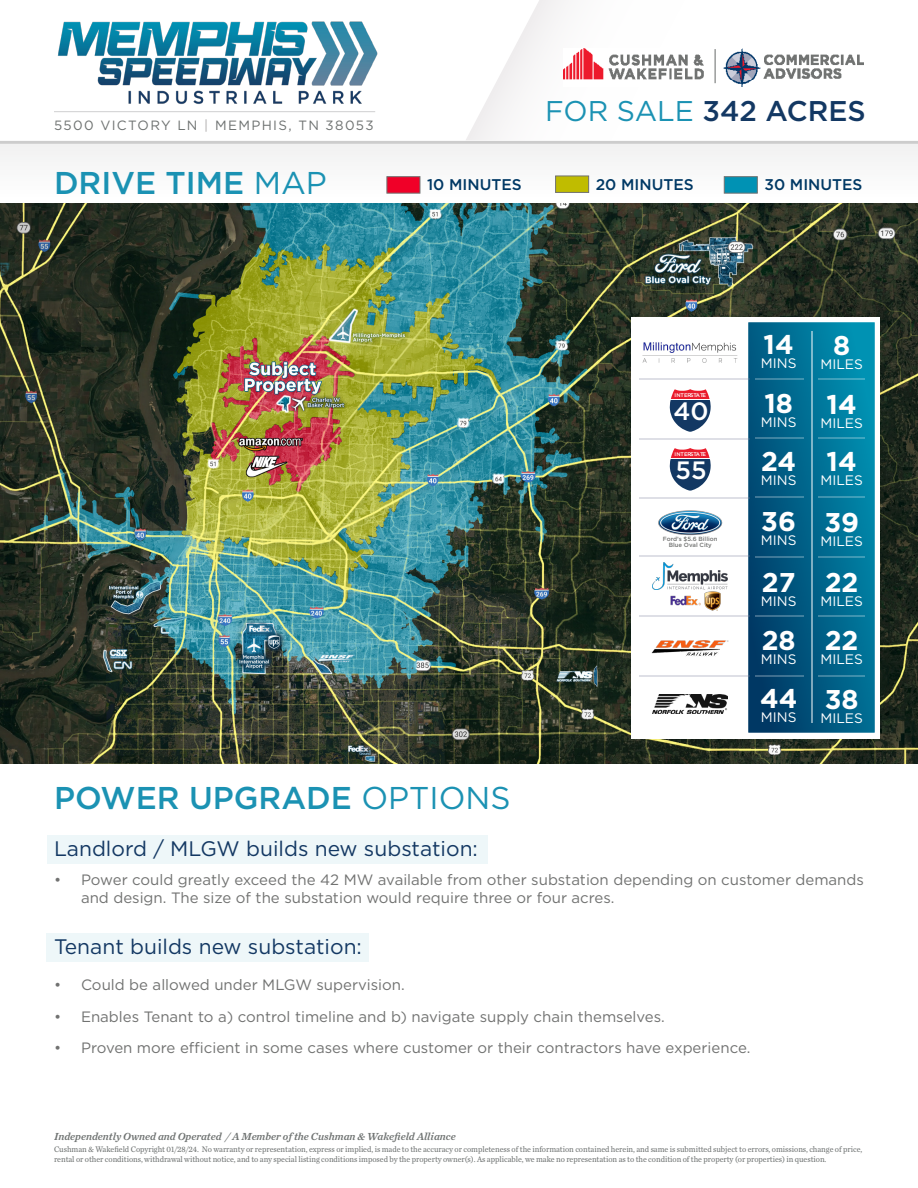
<style>
.page{position:relative;width:918px;height:1188px;background:#fff}
.page>*{position:absolute;margin:0;border:0;box-sizing:border-box;transform-origin:0 0}
.Subheading_-_gray{font:500 31.5px "Gotham";color:#1b92b3}
.t1{font:500 28.5px "Gotham";color:#133863}
.Subheading_-_gray-2{font:700 27.15px "Gotham";color:#fff}
.t2{font:500 25.05px "Gotham";color:#fff}
.Subheading_-_gray-3{font:21px "Gotham";color:#133863}
.Subheading_-_gray-4{font:500 15.45px "Gotham";color:#003864}
.t3{font:15px/18px "Gotham";color:#717271}
.Subheading_-_gray-5{font:13.8px "Gotham";color:#fff}
.t4{font:13.35px "Gotham";letter-spacing:.1em;color:#6e7271}
.t5{font:italic 10.65px "Chronicle Text G2 Semi";color:#6e7271}
.t6{font:8.4px/10.1px "Chronicle Text G2";letter-spacing:-.005em;color:#6e7271;scale:.95 1}
.Body_Text{font:500 6px "Gotham";color:#717271}
.t7{font:500 5.25px "Gotham";color:#fff}
.s1{color:#adabab}
.s2{font-weight:400;color:#1b92b3}
.s3{font-weight:400}
</style>
<div class="page">
<div style="left:0;top:144px;width:918px;height:54px;background:#f7f7f7"></div>
<svg style="left:0;top:0;width:918px;height:144px"></svg>
<img style="left:564px;top:49px;width:300px;height:38px">
<img style="left:54px;top:17px;width:355px;height:88px">
<hr style="left:54px;top:111px;width:321px;height:1px;background:#a9a8aa">
<div style="left:48px;top:835px;width:440px;height:28px;background:#eef7f9"></div>
<div style="left:46px;top:933px;width:323px;height:28px;background:#eef7f9"></div>
<img style="left:0;top:203px;width:918px;height:561px">
<div style="left:632px;top:317px;width:248px;height:421px;background:#fff"></div>
<img style="left:651px;top:640px;width:78px;height:16px">
<img style="left:653px;top:694px;width:75px;height:20px">
<svg style="left:667px;top:379px;width:47px;height:112px"></svg>
<hr style="left:670px;top:458px;width:40px;height:1px;background:#fff">
<img style="left:653px;top:563px;width:75px;height:27px">
<img style="left:671px;top:596px;width:30px;height:9px">
<img style="left:705px;top:592px;width:16px;height:18px">
<img style="left:658px;top:510px;width:65px;height:26px">
<img style="left:642px;top:342px;width:96px;height:21px">
<svg style="left:746px;top:322px;width:129px;height:411px"></svg>
<hr style="left:755px;top:378px;width:49px;height:1px;background:#fff">
<hr style="left:755px;top:438px;width:49px;height:1px;background:#fff">
<hr style="left:755px;top:497px;width:49px;height:1px;background:#fff">
<hr style="left:755px;top:556px;width:49px;height:1px;background:#fff">
<hr style="left:755px;top:615px;width:49px;height:2px;background:#fff">
<hr style="left:755px;top:675px;width:49px;height:1px;background:#fff">
<hr style="left:818px;top:378px;width:46px;height:1px;background:#fff">
<hr style="left:818px;top:438px;width:46px;height:1px;background:#fff">
<hr style="left:818px;top:497px;width:46px;height:1px;background:#fff">
<hr style="left:818px;top:556px;width:46px;height:1px;background:#fff">
<hr style="left:818px;top:615px;width:46px;height:2px;background:#fff">
<hr style="left:818px;top:675px;width:46px;height:1px;background:#fff">
<hr style="left:811px;top:331px;width:1px;height:391px;background:#fff">
<hr style="left:639px;top:378px;width:110px;height:1px;background:#7a7e9b">
<hr style="left:639px;top:438px;width:110px;height:1px;background:#7a7e9b">
<hr style="left:639px;top:497px;width:110px;height:1px;background:#7a7e9b">
<hr style="left:639px;top:556px;width:110px;height:1px;background:#7a7e9b">
<hr style="left:639px;top:616px;width:110px;height:1px;background:#7a7e9b">
<hr style="left:639px;top:675px;width:110px;height:1px;background:#7a7e9b">
<div style="left:387px;top:176px;width:33px;height:18px;background:#f00028;border:1px solid #717271"></div>
<div style="left:555px;top:176px;width:34px;height:17px;background:#c0bc00;border:1px solid #717271"></div>
<div style="left:724px;top:176px;width:34px;height:18px;background:#0092b4;border:1px solid #717271"></div>
<h3 class="t4" style="left:54px;top:117px;width:321px">5500 VICTORY LN <span class="s1">|</span> MEMPHIS, TN 38053</h3>
<h2 class="t1" style="left:545px;top:92px;width:322px"><span class="s2">FOR SALE</span> 342 ACRES</h2>
<p class="Subheading_-_gray" style="left:54px;top:163px;width:275px">DRIVE TIME <span class="s3">MAP</span></p>
<p class="Subheading_-_gray-4" style="left:427px;top:174px;width:96px">10 MINUTES</p>
<p class="Subheading_-_gray-4" style="left:596px;top:175px;width:99px">20 MINUTES</p>
<p class="Subheading_-_gray-4" style="left:765px;top:175px;width:99px">30 MINUTES</p>
<p class="Subheading_-_gray" style="left:54px;top:777px;width:458px">POWER UPGRADE <span class="s3">OPTIONS</span></p>
<p class="Subheading_-_gray-3" style="left:54px;top:836px;width:425px">Landlord / MLGW builds new substation:</p>
<p class="t7" style="left:675px;top:392px;width:33px">INTERSTATE</p>
<h3 class="t2" style="left:674px;top:395px;width:37px">40</h3>
<p class="t7" style="left:675px;top:451px;width:33px">INTERSTATE</p>
<h3 class="t2" style="left:676px;top:454px;width:33px">55</h3>
<p class="Body_Text" style="left:663px;top:535px;width:56px">Ford’s $5.6 Billion</p>
<p class="Body_Text" style="left:669px;top:541px;width:45px">Blue Oval City</p>
<p class="Subheading_-_gray-2" style="left:764px;top:327px;width:32px">14</p>
<p class="Subheading_-_gray-5" style="left:761px;top:355px;width:37px">MINS</p>
<p class="Subheading_-_gray-2" style="left:833px;top:327px;width:19px">8</p>
<p class="Subheading_-_gray-5" style="left:820px;top:355px;width:44px">MILES</p>
<p class="Subheading_-_gray-2" style="left:764px;top:385px;width:30px">18</p>
<p class="Subheading_-_gray-5" style="left:761px;top:413px;width:37px">MINS</p>
<p class="Subheading_-_gray-2" style="left:827px;top:386px;width:32px">14</p>
<p class="Subheading_-_gray-5" style="left:820px;top:414px;width:44px">MILES</p>
<p class="Subheading_-_gray-2" style="left:761px;top:443px;width:37px">24</p>
<p class="Subheading_-_gray-5" style="left:761px;top:471px;width:37px">MINS</p>
<p class="Subheading_-_gray-2" style="left:827px;top:444px;width:32px">14</p>
<p class="Subheading_-_gray-5" style="left:820px;top:471px;width:44px">MILES</p>
<p class="Subheading_-_gray-2" style="left:761px;top:503px;width:36px">36</p>
<p class="Subheading_-_gray-5" style="left:761px;top:531px;width:37px">MINS</p>
<p class="Subheading_-_gray-2" style="left:824px;top:504px;width:36px">39</p>
<p class="Subheading_-_gray-5" style="left:820px;top:532px;width:44px">MILES</p>
<p class="Subheading_-_gray-2" style="left:762px;top:564px;width:35px">27</p>
<p class="Subheading_-_gray-5" style="left:761px;top:592px;width:37px">MINS</p>
<p class="Subheading_-_gray-2" style="left:825px;top:565px;width:35px">22</p>
<p class="Subheading_-_gray-5" style="left:820px;top:592px;width:44px">MILES</p>
<p class="Subheading_-_gray-2" style="left:762px;top:622px;width:35px">28</p>
<p class="Subheading_-_gray-5" style="left:761px;top:650px;width:37px">MINS</p>
<p class="Subheading_-_gray-2" style="left:825px;top:623px;width:35px">22</p>
<p class="Subheading_-_gray-5" style="left:820px;top:650px;width:44px">MILES</p>
<p class="Subheading_-_gray-2" style="left:760px;top:681px;width:39px">44</p>
<p class="Subheading_-_gray-5" style="left:761px;top:709px;width:37px">MINS</p>
<p class="Subheading_-_gray-2" style="left:825px;top:681px;width:35px">38</p>
<p class="Subheading_-_gray-5" style="left:820px;top:709px;width:44px">MILES</p>
<p class="t3" style="left:81px;top:870px;width:785px;text-indent:-27px">• Power could greatly exceed the 42 MW available from other substation depending on customer demands and design. The size of the substation would require three or four acres.</p>
<p class="Subheading_-_gray-3" style="left:54px;top:934px;width:309px">Tenant builds new substation:</p>
<p class="t3" style="left:54px;top:975px;width:352px">• Could be allowed under MLGW supervision.</p>
<p class="t3" style="left:54px;top:1007px;width:612px">• Enables Tenant to a) control timeline and b) navigate supply chain themselves.</p>
<p class="t3" style="left:54px;top:1038px;width:698px">• Proven more efficient in some cases where customer or their contractors have experience.</p>
<p class="t5" style="left:54px;top:1128px;width:403px">Independently Owned and Operated / A Member of the Cushman &amp; Wakefield Alliance</p>
<p class="t6" style="left:54px;top:1144px;width:852px">Cushman &amp; Wakefield Copyright 01/28/24. No warranty or representation, express or implied, is made to the accuracy or completeness of the information contained herein, and same is submitted subject to errors, omissions, change of price, rental or other conditions, withdrawal without notice, and to any special listing conditions imposed by the property owner(s). As applicable, we make no representation as to the condition of the property (or properties) in question.</p>
</div>
